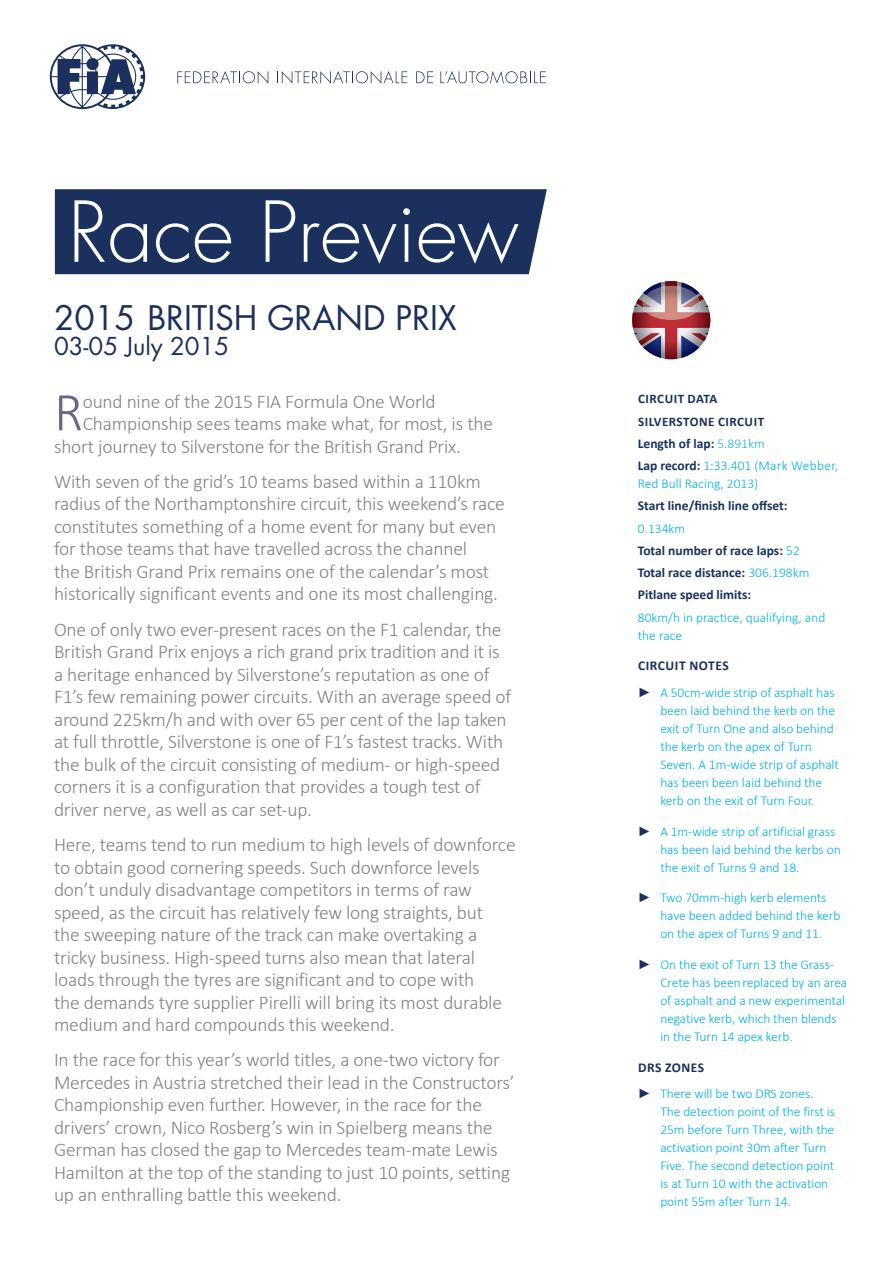
<style>
.page{position:relative;width:893px;height:1263px;background:#fff}
.page>*{position:absolute;margin:0;border:0;box-sizing:border-box;transform-origin:0 0}
.t1{font:300 54.9px "Calibri";color:#676889}
.t2{font:33px "Futura Std";color:#1b305d}
.t3{font:24px "Futura Std";color:#1b305d}
.t4{font:300 19.5px/22.5px "Calibri";letter-spacing:-.01em;color:#808285}
.t5{font:300 13.5px/18px "Calibri";letter-spacing:-.005em;color:#00aeef}
.t6{font:700 13.5px/22.2px "Calibri";color:#1b305d}
.t7{font:700 13.05px/22.2px "Calibri";letter-spacing:.04em;color:#1b305d}
.s1{font-weight:300;color:#1ab4e2}
.s2{font-weight:300;color:#00aeef}
.s3{font-weight:700;color:#1b305d}
.s4{font-family:"Arial";font-weight:700;color:#1b305d}
</style>
<div class="page">
<svg style="left:50px;top:44px;width:95px;height:65px"></svg>
<svg style="left:177px;top:71px;width:91px;height:13px"></svg>
<svg style="left:281px;top:71px;width:126px;height:13px"></svg>
<svg style="left:416px;top:71px;width:17px;height:12px"></svg>
<svg style="left:440px;top:71px;width:106px;height:13px"></svg>
<svg style="left:54px;top:189px;width:493px;height:85px;background:#374a71"></svg>
<svg style="left:632px;top:281px;width:78px;height:78px"></svg>
<img style="left:646px;top:287px;width:1px;height:18px">
<img style="left:647px;top:286px;width:49px;height:34px">
<h2 class="t2" style="left:54px;top:296px;width:404px">2015 BRITISH GRAND PRIX</h2>
<p class="t3" style="left:54px;top:331px;width:177px">03-05 July 2015</p>
<h1 class="t1" style="left:54px;top:378px;width:31px">R</h1>
<p class="t4" style="left:83px;top:390px;width:355px">ound nine of the 2015 FIA Formula One World</p>
<p class="t4" style="left:83px;top:412px;width:412px">Championship sees teams make what, for most, is the</p>
<p class="t4" style="left:54px;top:435px;width:408px">short journey to Silverstone for the British Grand Prix.</p>
<p class="t4" style="left:54px;top:470px;width:452px">With seven of the grid’s 10 teams based within a 110km radius of the Northamptonshire circuit, this weekend’s race constitutes something of a home event for many but even for those teams that have travelled across the channel<br>the British Grand Prix remains one of the calendar’s most historically significant events and one its most challenging.</p>
<p class="t4" style="left:54px;top:618px;width:459px">One of only two ever-present races on the F1 calendar, the British Grand Prix enjoys a rich grand prix tradition and it is a heritage enhanced by Silverstone’s reputation as one of F1’s few remaining power circuits. With an average speed of around 225km/h and with over 65 per cent of the lap taken at full throttle, Silverstone is one of F1’s fastest tracks. With the bulk of the circuit consisting of medium- or high-speed corners it is a configuration that provides a tough test of driver nerve, as well as car set-up.</p>
<p class="t4" style="left:54px;top:833px;width:463px">Here, teams tend to run medium to high levels of downforce to obtain good cornering speeds. Such downforce levels don’t unduly disadvantage competitors in terms of raw speed, as the circuit has relatively few long straights, but<br>the sweeping nature of the track can make overtaking a tricky business. High-speed turns also mean that lateral loads through the tyres are significant and to cope with<br>the demands tyre supplier Pirelli will bring its most durable medium and hard compounds this weekend.</p>
<p class="t4" style="left:54px;top:1048px;width:462px">In the race for this year’s world titles, a one-two victory for Mercedes in Austria stretched their lead in the Constructors’ Championship even further. However, in the race for the drivers’ crown, Nico Rosberg’s win in Spielberg means the German has closed the gap to Mercedes team-mate Lewis Hamilton at the top of the standing to just 10 points, setting up an enthralling battle this weekend.</p>
<p class="t7" style="left:638px;top:388px;width:128px">CIRCUIT DATA<br>SILVERSTONE CIRCUIT</p>
<p class="t6" style="left:638px;top:432px;width:202px">Length of lap: <span class="s1">5.891km<br></span>Lap record: <span class="s2">1:33.401 (Mark Webber,</span></p>
<p class="t5" style="left:638px;top:474px;width:122px">Red Bull Racing, 2013)</p>
<p class="t6" style="left:638px;top:495px;width:151px">Start line/finish line offset:</p>
<p class="t6" style="left:638px;top:517px;width:173px"><span class="s2">0.134km<br></span>Total number of race laps: <span class="s2">52<br></span>Total race distance: <span class="s2">306.198km<br></span>Pitlane speed limits:</p>
<p class="t5" style="left:638px;top:608px;width:189px">80km/h in practice, qualifying, and the race</p>
<p class="t5" style="left:638px;top:652px;width:198px;line-height:26.5px"><span class="s3">CIRCUIT NOTES<br></span><span class="s4">►</span> A 50cm-wide strip of asphalt has</p>
<p class="t5" style="left:660px;top:701px;width:180px">been laid behind the kerb on the exit of Turn One and also behind the kerb on the apex of Turn<br>Seven. A 1m-wide strip of asphalt has been been laid behind the kerb on the exit of Turn Four.</p>
<p class="t5" style="left:660px;top:822px;width:182px;text-indent:-23px"><span class="s4">►</span> A 1m-wide strip of artificial grass has been laid behind the kerbs on the exit of Turns 9 and 18.</p>
<p class="t5" style="left:660px;top:889px;width:181px;text-indent:-23px"><span class="s4">►</span> Two 70mm-high kerb elements have been added behind the kerb on the apex of Turns 9 and 11.</p>
<p class="t5" style="left:660px;top:955px;width:188px;text-indent:-23px"><span class="s4">►</span> On the exit of Turn 13 the Grass-<br>Crete has been replaced by an area of asphalt and a new experimental negative kerb, which then blends in the Turn 14 apex kerb.</p>
<p class="t5" style="left:638px;top:1054px;width:177px;line-height:26.5px"><span class="s3">DRS ZONES<br></span><span class="s4">►</span> There will be two DRS zones.</p>
<p class="t5" style="left:660px;top:1103px;width:176px">The detection point of the first is<br>25m before Turn Three, with the activation point 30m after Turn<br>Five. The second detection point is at Turn 10 with the activation point 55m after Turn 14.</p>
</div>
